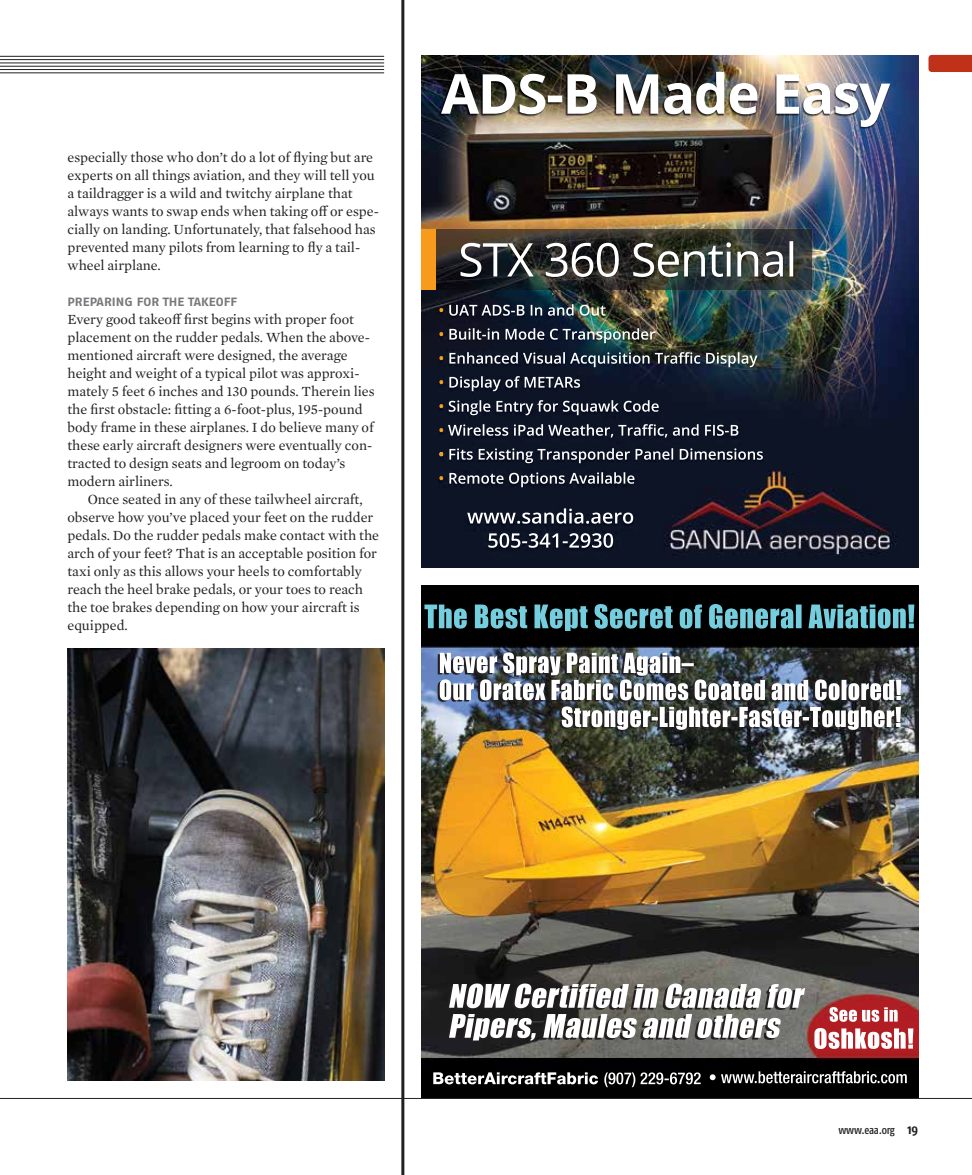
<style>
.page{position:relative;width:972px;height:1175px;background:#fff}
.page>*{position:absolute;margin:0;border:0;box-sizing:border-box;transform-origin:0 0}
.t1{font:14.25px/18px "Mercury Text G1";color:#231f20}
.t2{font:700 12px "Fago OT Extd";letter-spacing:.005em;color:#77787b}
.t3{font:500 condensed 11.25px "Fago OT";letter-spacing:-.025em;color:#231f20}
.s1{font-weight:700;font-size:13.5px}
</style>
<div class="page">
<hr style="left:0;top:1098px;width:972px;height:1px;background:#231f20">
<svg style="left:928px;top:55px;width:44px;height:17px"></svg>
<hr style="left:0;top:72px;width:384px;height:1px;background:#231f20">
<hr style="left:0;top:56px;width:384px;height:1px;background:#231f20">
<hr style="left:0;top:59px;width:384px;height:1px;background:#231f20">
<hr style="left:0;top:63px;width:384px;height:1px;background:#231f20">
<hr style="left:0;top:66px;width:384px;height:1px;background:#231f20">
<hr style="left:0;top:69px;width:384px;height:1px;background:#231f20">
<img style="left:422px;top:55px;width:496px;height:512px">
<img style="left:436px;top:229px;width:375px;height:60px">
<img style="left:422px;top:229px;width:14px;height:60px">
<hr style="left:401px;top:0;width:3px;height:1174px;background:#231f20">
<img style="left:68px;top:648px;width:316px;height:432px">
<img style="left:422px;top:586px;width:496px;height:511px">
<img style="left:464px;top:985px;width:312px;height:25px">
<img style="left:447px;top:1015px;width:331px;height:24px">
<img style="left:467px;top:983px;width:312px;height:25px">
<img style="left:449px;top:1014px;width:332px;height:24px">
<p class="t1" style="left:68px;top:148px;width:313px">especially those who don’t do a lot of flying but are experts on all things aviation, and they will tell you a taildragger is a wild and twitchy airplane that always wants to swap ends when taking off or espe&shy;cially on landing. Unfortunately, that falsehood has prevented many pilots from learning to fly a tail&shy;wheel airplane.</p>
<p class="t2" style="left:68px;top:295px;width:171px">PREPARING FOR THE TAKEOFF</p>
<p class="t1" style="left:68px;top:310px;width:309px">Every good takeoff first begins with proper foot placement on the rudder pedals. When the above&shy;mentioned aircraft were designed, the average height and weight of a typical pilot was approxi&shy;mately 5 feet 6 inches and 130 pounds. Therein lies the first obstacle: fitting a 6-foot-plus, 195-pound body frame in these airplanes. I do believe many of these early aircraft designers were eventually con&shy;tracted to design seats and legroom on today’s modern airliners.</p>
<p class="t1" style="left:68px;top:489px;width:313px;text-indent:20px">Once seated in any of these tailwheel aircraft, observe how you’ve placed your feet on the rudder pedals. Do the rudder pedals make contact with the arch of your feet? That is an acceptable position for taxi only as this allows your heels to comfortably reach the heel brake pedals, or your toes to reach the toe brakes depending on how your aircraft is equipped.</p>
<p class="t3" style="left:839px;top:1123px;width:81px">www.eaa.org <span class="s1">19</span></p>
</div>
